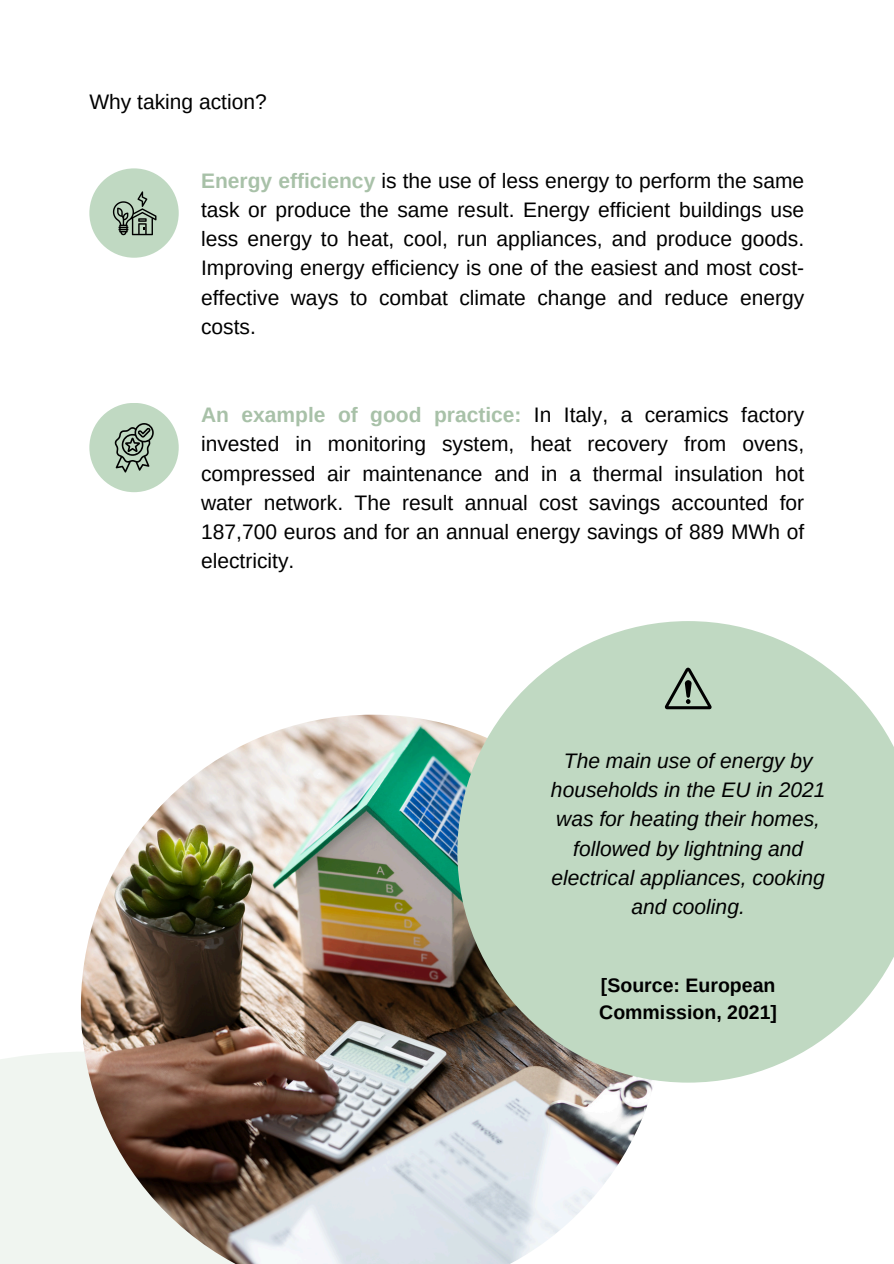
<style>
.page{position:relative;width:894px;height:1264px;background:#fff}
.page>*{position:absolute;margin:0;border:0;box-sizing:border-box;transform-origin:0 0}
.t1{font:21px/29.2px "Arimo";color:#000;text-align:justify}
.t2{font:italic 21px/29.2px "Arimo";color:#000;text-align:center}
.t3{font:700 19.5px/27px "Arimo";color:#000}
.s1{font-weight:700;color:#a8c1a8}
</style>
<div class="page">
<div style="left:89px;top:168px;width:90px;height:90px;background:#c0d9c2;border-radius:50%"></div>
<div style="left:89px;top:403px;width:90px;height:89px;background:#c0d9c2;border-radius:50%"></div>
<div style="left:0;top:1051px;width:601px;height:212px;background:#f0f5f0"></div>
<img style="left:81px;top:714px;width:572px;height:549px">
<svg style="left:457px;top:621px;width:436px;height:461px;background:#c1d5c2"></svg>
<svg style="left:664px;top:667px;width:47px;height:42px;background:#90a391"></svg>
<svg style="left:114px;top:423px;width:40px;height:49px"></svg>
<svg style="left:113px;top:191px;width:43px;height:44px"></svg>
<p class="t1" style="left:89px;top:87px;width:179px">Why taking action?</p>
<p class="t1" style="left:201px;top:166px;width:604px"><span class="s1">Energy efficiency</span> is the use of less energy to perform the same task or produce the same result. Energy efficient buildings use less energy to heat, cool, run appliances, and produce goods.<br>Improving energy efficiency is one of the easiest and most cost&shy;effective ways to combat climate change and reduce energy costs.</p>
<p class="t1" style="left:201px;top:400px;width:604px"><span class="s1">An example of good practice:</span> In Italy, a ceramics factory invested in monitoring system, heat recovery from ovens, compressed air maintenance and in a thermal insulation hot water network. The result annual cost savings accounted for 187,700 euros and for an annual energy savings of 889 MWh of electricity.</p>
<p class="t2" style="left:551px;top:746px;width:276px">The main use of energy by households in the EU in 2021 was for heating their homes, followed by lightning and electrical appliances, cooking and cooling.</p>
<p class="t3" style="left:599px;top:972px;width:179px">[Source: European<br>Commission, 2021]</p>
</div>
